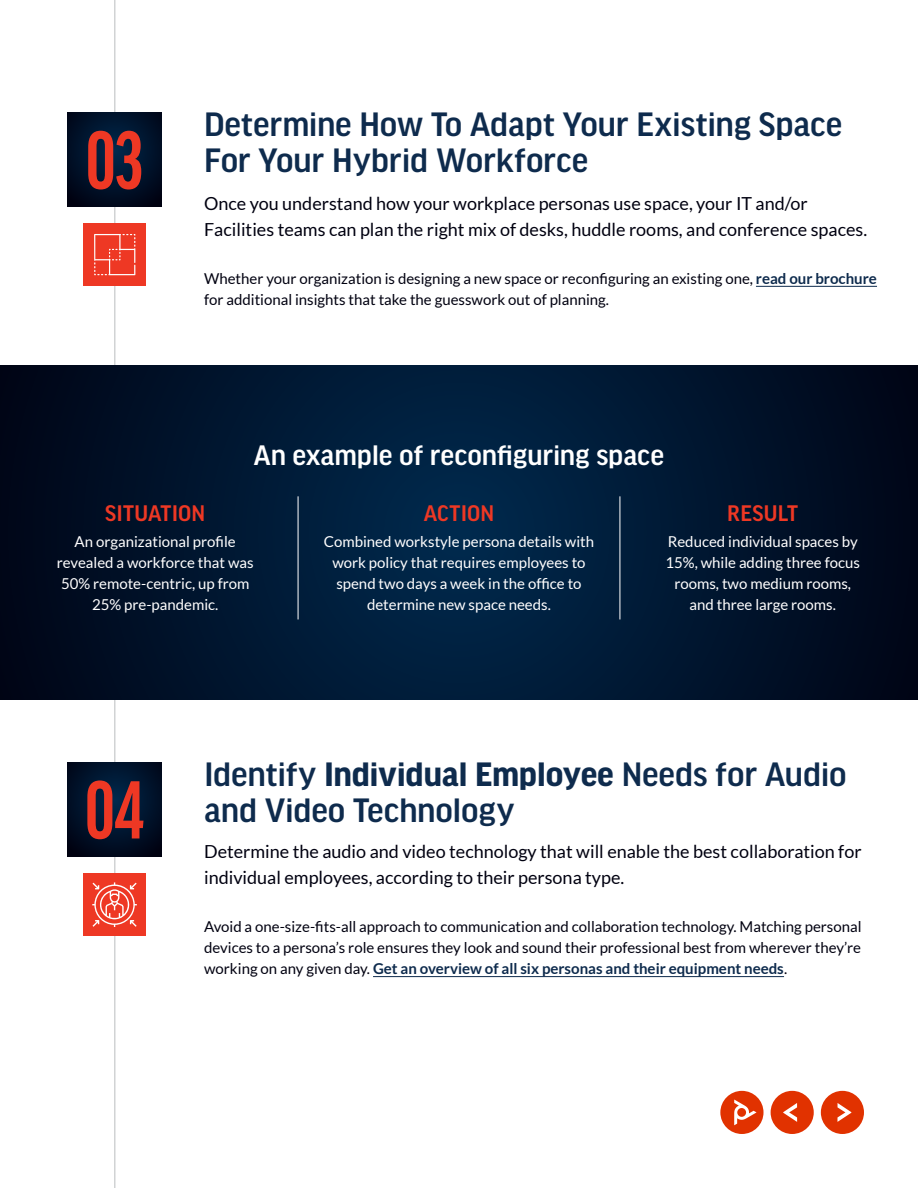
<style>
.page{position:relative;width:918px;height:1188px;background:#fff}
.page>*{position:absolute;margin:0;border:0;box-sizing:border-box;transform-origin:0 0}
.t1{font:500 36px/36px "Good Headline Pro";letter-spacing:-.005em;color:#0e2b4d}
.t2{font:500 30px "Good Headline Pro";color:#fff}
.t3{font:500 24px "Good Headline Pro";letter-spacing:.005em;color:#ee3824}
.t4{font:18px/25.5px "Lato";color:#000110}
.t5{font:15px/21px "Lato";color:#000110}
.t6{font:15px/21px "Lato";color:#fff;text-align:center}
.s1{font-weight:700;color:#0e2b4d}
.s2{font-weight:700}
</style>
<div class="page">
<hr style="left:114px;top:0;width:2px;height:1188px;background:#d1d3d4">
<svg style="left:68px;top:762px;width:94px;height:95px;background:#000e24"></svg>
<svg style="left:87px;top:780px;width:56px;height:59px;background:#812b2d"></svg>
<div style="left:84px;top:873px;width:62px;height:62px;background:#ee3824"></div>
<svg style="left:92px;top:882px;width:45px;height:45px"></svg>
<div style="left:720px;top:1091px;width:44px;height:43px;background:#e13200;border-radius:50%"></div>
<svg style="left:734px;top:1100px;width:23px;height:25px"></svg>
<div style="left:821px;top:1091px;width:43px;height:43px;background:#e13200;border-radius:50%"></div>
<svg style="left:837px;top:1103px;width:14px;height:19px"></svg>
<div style="left:771px;top:1091px;width:43px;height:43px;background:#e13200;border-radius:50%"></div>
<svg style="left:783px;top:1103px;width:14px;height:19px"></svg>
<svg style="left:68px;top:112px;width:94px;height:95px;background:#000e24"></svg>
<svg style="left:88px;top:131px;width:53px;height:59px;background:#862c2d"></svg>
<div style="left:84px;top:224px;width:62px;height:62px;background:#ee3824"></div>
<svg style="left:94px;top:234px;width:41px;height:41px"></svg>
<hr style="left:756px;top:286px;width:121px;height:1px;background:#0e2b4d">
<svg style="left:0;top:365px;width:918px;height:334px;background:#001630"></svg>
<hr style="left:298px;top:496px;width:1px;height:123px;background:#fff">
<hr style="left:620px;top:496px;width:1px;height:123px;background:#fff">
<hr style="left:373px;top:976px;width:411px;height:1px;background:#0e2b4d">
<h1 class="t1" style="left:204px;top:107px;width:640px">Determine How To Adapt Your Existing Space<br>For Your Hybrid Workforce</h1>
<p class="t4" style="left:204px;top:191px;width:665px">Once you understand how your workplace personas use space, your IT and/or<br>Facilities teams can plan the right mix of desks, huddle rooms, and conference spaces.</p>
<p class="t5" style="left:204px;top:268px;width:674px">Whether your organization is designing a new space or reconfiguring an existing one, <span class="s1">read our brochure </span>for additional insights that take the guesswork out of planning.</p>
<h2 class="t2" style="left:254px;top:441px;width:412px">An example of reconfiguring space</h2>
<h3 class="t3" style="left:105px;top:502px;width:102px">SITUATION</h3>
<p class="t6" style="left:57px;top:531px;width:198px">An organizational profile revealed a workforce that was<br>50% remote-centric, up from<br>25% pre-pandemic.</p>
<h3 class="t3" style="left:424px;top:502px;width:72px">ACTION</h3>
<p class="t6" style="left:324px;top:531px;width:272px">Combined workstyle persona details with work policy that requires employees to spend two days a week in the office to determine new space needs.</p>
<h3 class="t3" style="left:727px;top:502px;width:72px">RESULT</h3>
<p class="t6" style="left:666px;top:531px;width:196px">Reduced individual spaces by<br>15%, while adding three focus rooms, two medium rooms, and three large rooms.</p>
<h1 class="t1" style="left:204px;top:757px;width:644px">Identify <span class="s2">Individual Employee</span> Needs for Audio and Video Technology</h1>
<p class="t4" style="left:204px;top:839px;width:659px">Determine the audio and video technology that will enable the best collaboration for individual employees, according to their persona type.</p>
<p class="t5" style="left:204px;top:916px;width:659px;text-align:justify">Avoid a one-size-fits-all approach to communication and collaboration technology. Matching personal devices to a persona’s role ensures they look and sound their professional best from wherever they’re working on any given day. <span class="s1">Get an overview of all six personas and their equipment needs</span>.</p>
</div>
